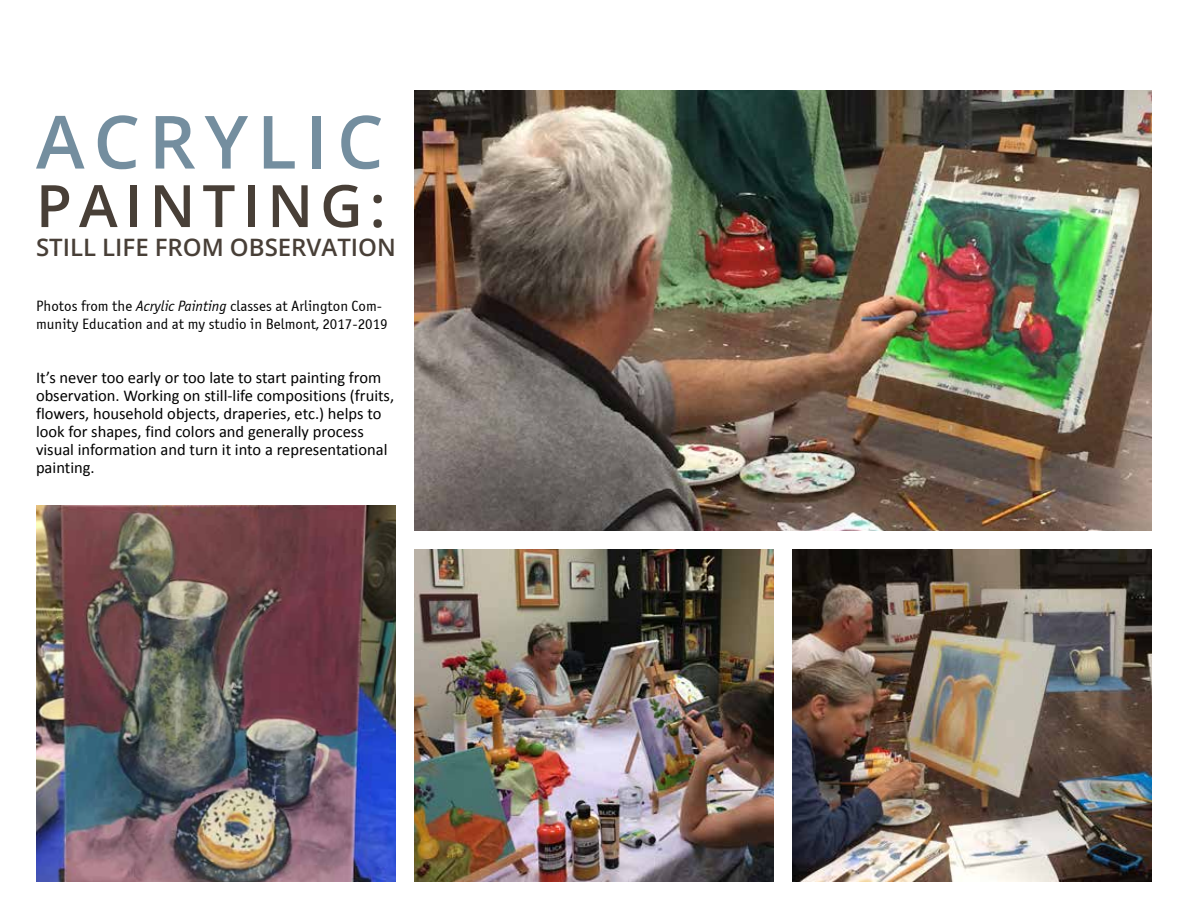
<style>
.page{position:relative;width:1188px;height:918px;background:#fff}
.page>*{position:absolute;margin:0;border:0;box-sizing:border-box;transform-origin:0 0}
.t1{font:600 73.5px "Open Sans";letter-spacing:.12em;color:#748e9f}
.t2{font:600 58.5px "Open Sans";letter-spacing:.12em;color:#483f37}
.t3{font:600 24px "Open Sans";color:#483f37}
.t4{font:16.5px/18px "Calibri";color:#000}
.t5{font:15px/18px "Officina Sans C";color:#000}
.s1{font-style:italic}
</style>
<div class="page">
<img style="left:414px;top:549px;width:360px;height:333px">
<img style="left:36px;top:506px;width:360px;height:376px">
<img style="left:792px;top:549px;width:360px;height:333px">
<img style="left:414px;top:90px;width:738px;height:441px">
<h1 class="t1" style="left:36px;top:92px;width:349px">ACRYLIC</h1>
<h2 class="t2" style="left:36px;top:166px;width:351px">PAINTING:</h2>
<h3 class="t3" style="left:36px;top:231px;width:361px">STILL LIFE FROM OBSERVATION</h3>
<p class="t5" style="left:36px;top:297px;width:353px">Photos from the <span class="s1">Acrylic Painting</span> classes at Arlington Com&shy;munity Education and at my studio in Belmont, 2017-2019</p>
<p class="t4" style="left:36px;top:369px;width:360px">It’s never too early or too late to start painting from observation. Working on still-life compositions (fruits, flowers, household objects, draperies, etc.) helps to look for shapes, find colors and generally process visual information and turn it into a representational painting.</p>
</div>
